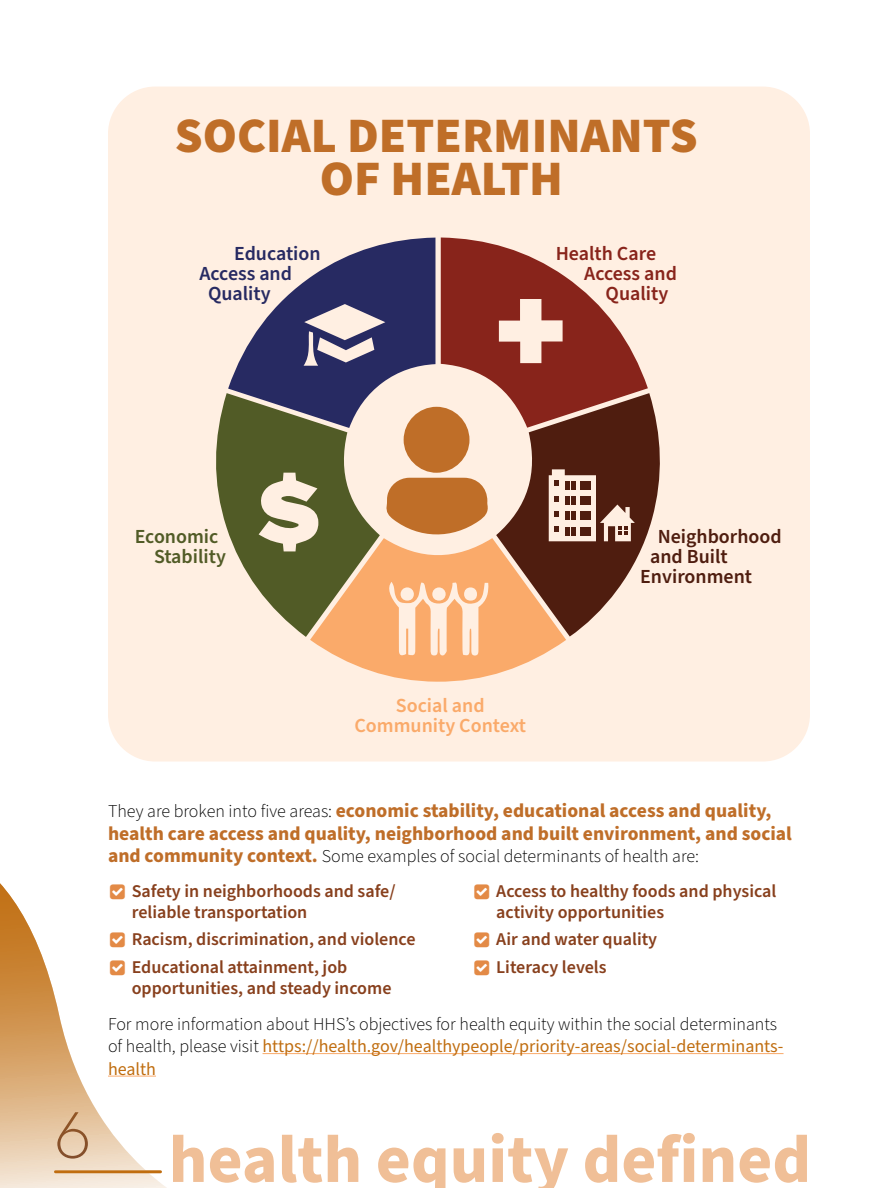
<style>
.page{position:relative;width:891px;height:1188px;background:#fff}
.page>*{position:absolute;margin:0;border:0;box-sizing:border-box;transform-origin:0 0}
.t1{font:700 67.5px "Source Sans Pro";color:#f0bf97}
.t2{font:900 49.65px/43px "Source Sans Pro";color:#bf6e28;text-align:center}
.t3{font:600 19.95px "Source Sans Pro";color:#4f1d0f}
.t4{font:600 19.95px "Source Sans Pro";color:#88241b}
.t5{font:600 19.95px/20px "Source Sans Pro";color:#faaa6a;text-align:center}
.t6{font:600 19.95px "Source Sans Pro";color:#272a62}
.t7{font:600 19.95px/20px "Source Sans Pro";color:#515b26}
.Body{font:700 19.5px/22.5px "Source Sans Pro";color:#bf6e29}
.Body-2{font:300 18px/22.5px "Source Sans Pro";color:#000}
.t8{font:600 18px/21px "Source Sans Pro";color:#88401d}
.s1{font-weight:300;font-size:18px;color:#000}
.s2{font-weight:700;font-size:19.5px;color:#bf6e29}
.s3{font-weight:400;color:#c06d0f}
</style>
<div class="page">
<svg style="left:0;top:883px;width:167px;height:305px"></svg>
<svg style="left:56px;top:1170px;width:104px;height:3px"></svg>
<div style="left:108px;top:87px;width:702px;height:675px;background:#ffefe2;border-radius:47px"></div>
<svg style="left:216px;top:238px;width:444px;height:444px"></svg>
<hr style="left:263px;top:1053px;width:521px;height:1px;background:#faaa6a">
<hr style="left:108px;top:1076px;width:48px;height:1px;background:#faaa6a">
<svg style="left:110px;top:884px;width:15px;height:15px"></svg>
<svg style="left:110px;top:932px;width:15px;height:15px"></svg>
<svg style="left:110px;top:960px;width:15px;height:15px"></svg>
<p class="t2" style="left:175px;top:115px;width:524px">SOCIAL DETERMINANTS<br>OF HEALTH</p>
<p class="t6" style="left:234px;top:240px;width:88px">Education</p>
<p class="t6" style="left:199px;top:260px;width:94px">Access and</p>
<p class="t6" style="left:208px;top:280px;width:64px">Quality</p>
<p class="t4" style="left:556px;top:240px;width:102px">Health Care</p>
<p class="t4" style="left:584px;top:260px;width:94px">Access and</p>
<p class="t4" style="left:606px;top:280px;width:64px">Quality</p>
<p class="t7" style="left:154px;top:527px;width:73px;text-indent:-19px">Economic<br>Stability</p>
<p class="t5" style="left:354px;top:696px;width:173px">Social and<br>Community Context</p>
<p class="t3" style="left:658px;top:523px;width:125px">Neighborhood</p>
<p class="t3" style="left:650px;top:543px;width:79px">and Built</p>
<p class="t3" style="left:640px;top:563px;width:113px">Environment</p>
<p class="Body" style="left:108px;top:800px;width:685px"><span class="s1">They are broken into five areas:</span> economic stability, educational access and quality, health care access and quality, neighborhood and built environment, and social</p>
<p class="Body-2" style="left:108px;top:846px;width:593px"><span class="s2">and community context.</span> Some examples of social determinants of health are:</p>
<p class="t8" style="left:132px;top:881px;width:265px">Safety in neighborhoods and safe/ reliable transportation</p>
<p class="t8" style="left:132px;top:929px;width:285px">Racism, discrimination, and violence</p>
<p class="t8" style="left:132px;top:957px;width:261px">Educational attainment, job opportunities, and steady income</p>
<p class="t8" style="left:496px;top:881px;width:282px">Access to healthy foods and physical activity opportunities</p>
<p class="t8" style="left:496px;top:929px;width:162px">Air and water quality</p>
<p class="t8" style="left:496px;top:957px;width:112px">Literacy levels</p>
<p class="Body-2" style="left:108px;top:1013px;width:677px">For more information about HHS’s objectives for health equity within the social determinants of health, please visit <span class="s3">https://health.gov/healthypeople/priority-areas/social-determinants&shy;health</span></p>
<h1 class="t1" style="left:54px;top:1114px;width:759px"><sup>6</sup> health equity defined</h1>
</div>
